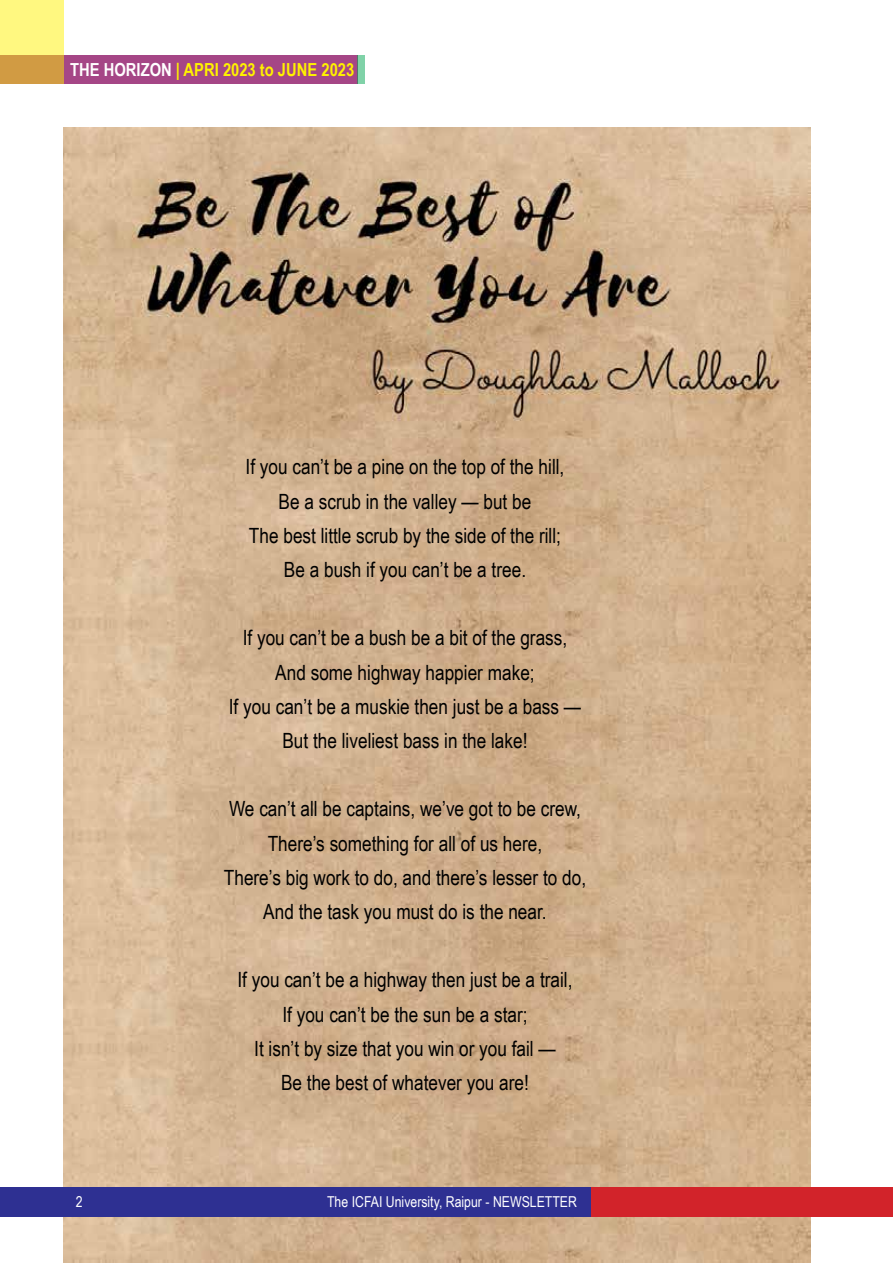
<style>
.page{position:relative;width:893px;height:1263px;background:#fff}
.page>*{position:absolute;margin:0;border:0;box-sizing:border-box;transform-origin:0 0}
.t1{font:21px/34.2px "Arial Narrow";color:#000;text-align:center}
.t2{font:700 18px "Arial Narrow";color:#fff200}
.t3{font:15px "Arial Narrow";color:#fff}
.s1{color:#fff}
</style>
<div class="page">
<img style="left:64px;top:128px;width:746px;height:1135px">
<div style="left:0;top:55px;width:357px;height:28px;background:#a54686"></div>
<svg style="left:0;top:0;width:64px;height:83px;background:#efd86b"></svg>
<div style="left:357px;top:55px;width:7px;height:28px;background:#80d2a8"></div>
<div style="left:0;top:1187px;width:591px;height:29px;background:#2e3092"></div>
<div style="left:591px;top:1187px;width:301px;height:29px;background:#d2232a"></div>
<p class="t2" style="left:70px;top:56px;width:286px"><span class="s1">THE HORIZON</span> | APRI 2023 to JUNE 2023</p>
<p class="t1" style="left:246px;top:449px;width:320px">If you can’t be a pine on the top of the hill, Be a scrub in the valley — but be<br>The best little scrub by the side of the rill; Be a bush if you can’t be a tree.</p>
<p class="t1" style="left:229px;top:620px;width:354px">If you can’t be a bush be a bit of the grass, And some highway happier make;<br>If you can’t be a muskie then just be a bass — But the liveliest bass in the lake!</p>
<p class="t1" style="left:224px;top:791px;width:364px">We can’t all be captains, we’ve got to be crew, There’s something for all of us here,<br>There’s big work to do, and there’s lesser to do, And the task you must do is the near.</p>
<p class="t1" style="left:237px;top:962px;width:337px">If you can’t be a highway then just be a trail, If you can’t be the sun be a star;<br>It isn’t by size that you win or you fail —<br>Be the best of whatever you are!</p>
<p class="t3" style="left:76px;top:1191px;width:8px">2</p>
<p class="t3" style="left:327px;top:1191px;width:251px">The ICFAI University, Raipur - NEWSLETTER</p>
</div>
